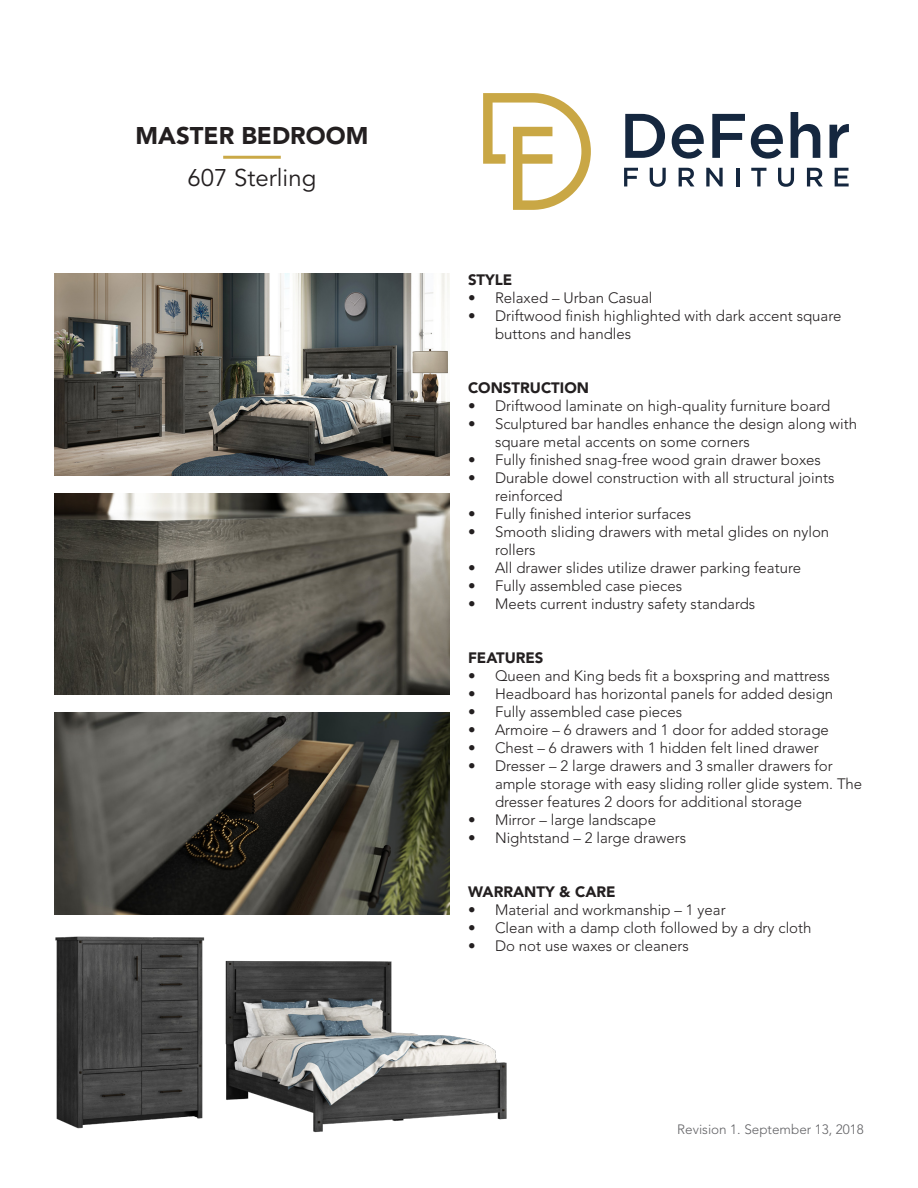
<style>
.page{position:relative;width:918px;height:1188px;background:#fff}
.page>*{position:absolute;margin:0;border:0;box-sizing:border-box;transform-origin:0 0}
.t1{font:900 24px "Avenir LT Std";color:#231f20}
.t2{font:24px "Avenir LT Std";color:#231f20}
.t3{font:300 15px/18px "Avenir LT Std";color:#231f20}
.t4{font:900 15px "Avenir LT Std";color:#231f20}
.t5{font:300 13.5px "Avenir LT Std";color:#636366}
</style>
<div class="page">
<svg style="left:483px;top:93px;width:108px;height:117px"></svg>
<svg style="left:625px;top:114px;width:40px;height:44px"></svg>
<svg style="left:672px;top:124px;width:32px;height:35px"></svg>
<svg style="left:712px;top:114px;width:33px;height:44px"></svg>
<svg style="left:751px;top:124px;width:32px;height:35px"></svg>
<svg style="left:791px;top:112px;width:29px;height:46px"></svg>
<svg style="left:830px;top:124px;width:19px;height:34px"></svg>
<svg style="left:624px;top:168px;width:14px;height:18px"></svg>
<svg style="left:650px;top:168px;width:16px;height:19px"></svg>
<svg style="left:679px;top:168px;width:15px;height:18px"></svg>
<svg style="left:706px;top:168px;width:17px;height:18px"></svg>
<hr style="left:736px;top:168px;width:3px;height:18px;background:#15273f">
<svg style="left:751px;top:168px;width:15px;height:18px"></svg>
<svg style="left:778px;top:168px;width:16px;height:19px"></svg>
<svg style="left:807px;top:168px;width:16px;height:18px"></svg>
<svg style="left:835px;top:168px;width:14px;height:18px"></svg>
<hr style="left:223px;top:156px;width:58px;height:3px;background:#caa947">
<img style="left:54px;top:274px;width:396px;height:201px">
<img style="left:54px;top:493px;width:396px;height:202px">
<img style="left:54px;top:713px;width:396px;height:201px">
<img style="left:55px;top:936px;width:150px;height:193px">
<img style="left:225px;top:960px;width:282px;height:173px">
<p class="t1" style="left:136px;top:121px;width:234px">MASTER BEDROOM</p>
<p class="t2" style="left:188px;top:164px;width:130px">607 Sterling</p>
<p class="t4" style="left:468px;top:271px;width:46px">STYLE</p>
<p class="t3" style="left:468px;top:289px;width:186px">• Relaxed – Urban Casual</p>
<p class="t3" style="left:495px;top:307px;width:348px;text-indent:-27px">• Driftwood finish highlighted with dark accent square buttons and handles</p>
<p class="t4" style="left:468px;top:379px;width:123px">CONSTRUCTION</p>
<p class="t3" style="left:468px;top:397px;width:364px">• Driftwood laminate on high-quality furniture board</p>
<p class="t3" style="left:495px;top:415px;width:364px;text-indent:-27px">• Sculptured bar handles enhance the design along with square metal accents on some corners</p>
<p class="t3" style="left:468px;top:451px;width:354px">• Fully finished snag-free wood grain drawer boxes</p>
<p class="t3" style="left:495px;top:469px;width:341px;text-indent:-27px">• Durable dowel construction with all structural joints reinforced</p>
<p class="t3" style="left:468px;top:505px;width:225px">• Fully finished interior surfaces</p>
<p class="t3" style="left:495px;top:523px;width:336px;text-indent:-27px">• Smooth sliding drawers with metal glides on nylon rollers</p>
<p class="t3" style="left:468px;top:559px;width:335px">• All drawer slides utilize drawer parking feature</p>
<p class="t3" style="left:468px;top:577px;width:216px">• Fully assembled case pieces</p>
<p class="t3" style="left:468px;top:595px;width:289px">• Meets current industry safety standards</p>
<p class="t4" style="left:468px;top:649px;width:77px">FEATURES</p>
<p class="t3" style="left:468px;top:667px;width:363px">• Queen and King beds fit a boxspring and mattress</p>
<p class="t3" style="left:468px;top:685px;width:367px">• Headboard has horizontal panels for added design</p>
<p class="t3" style="left:468px;top:703px;width:216px">• Fully assembled case pieces</p>
<p class="t3" style="left:468px;top:721px;width:362px">• Armoire – 6 drawers and 1 door for added storage</p>
<p class="t3" style="left:468px;top:739px;width:352px">• Chest – 6 drawers with 1 hidden felt lined drawer</p>
<p class="t3" style="left:495px;top:757px;width:369px;text-indent:-27px">• Dresser – 2 large drawers and 3 smaller drawers for ample storage with easy sliding roller glide system. The dresser features 2 doors for additional storage</p>
<p class="t3" style="left:468px;top:811px;width:190px">• Mirror – large landscape</p>
<p class="t3" style="left:468px;top:829px;width:220px">• Nightstand – 2 large drawers</p>
<p class="t4" style="left:468px;top:883px;width:149px">WARRANTY &amp; CARE</p>
<p class="t3" style="left:468px;top:901px;width:259px">• Material and workmanship – 1 year</p>
<p class="t3" style="left:468px;top:919px;width:345px">• Clean with a damp cloth followed by a dry cloth</p>
<p class="t3" style="left:468px;top:937px;width:223px">• Do not use waxes or cleaners</p>
<p class="t5" style="left:677px;top:1121px;width:188px">Revision 1. September 13, 2018</p>
</div>
